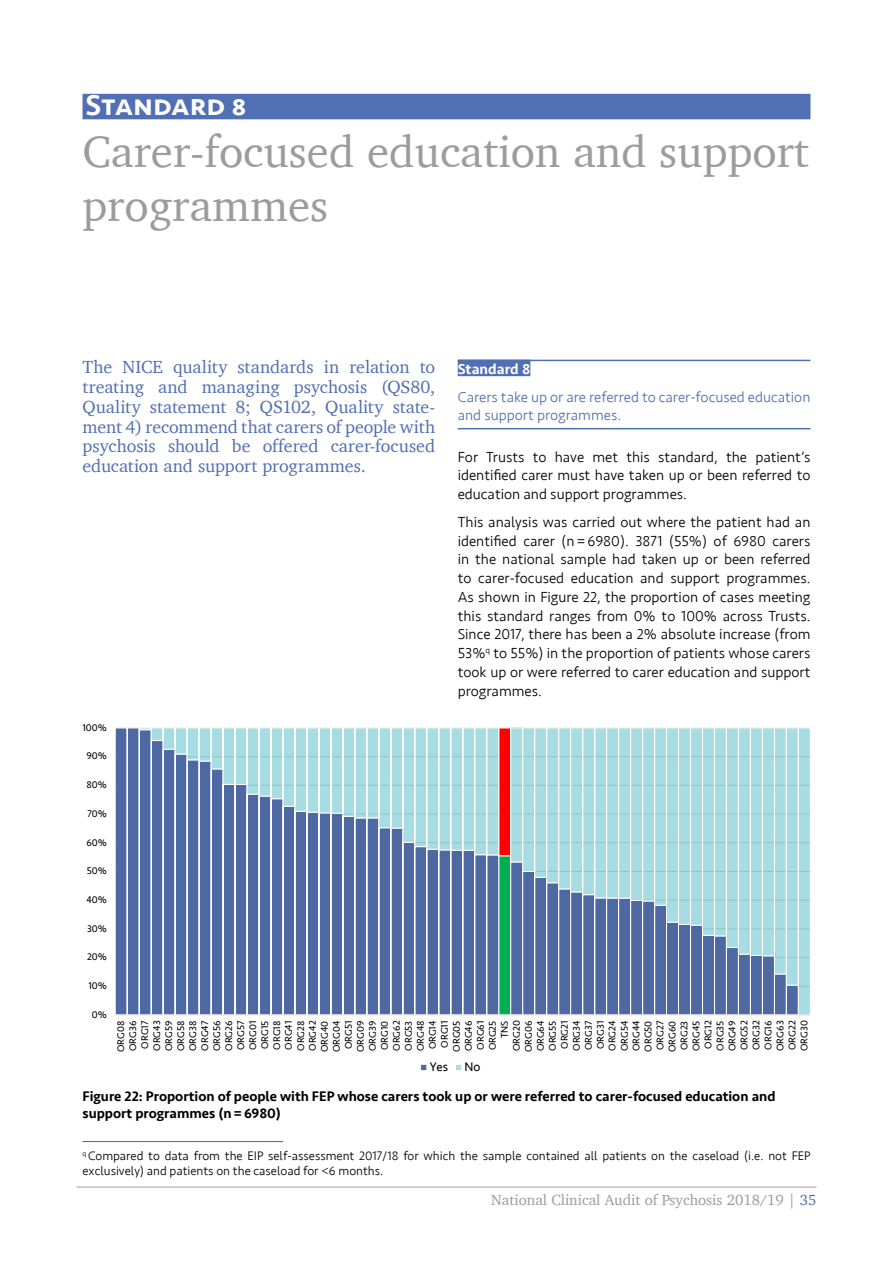
<style>
.page{position:relative;width:893px;height:1263px;background:#fff}
.page>*{position:absolute;margin:0;border:0;box-sizing:border-box;transform-origin:0 0}
.chapter_standard{font:45px/54px "Charter";color:#9d9c9c}
.standard_chapter_hea{font:500 30px "Seravek";color:#fff}
._1st_para{font:18px/19.8px "Charter";color:#516fb4;text-align:justify}
.para{font:300 15px/18.8px "Seravek";color:#000;text-align:justify}
.recommendation_text{font:300 15px/18.8px "Seravek";color:#516fb4}
.t1{font:15px "Charter";color:#9d9c9c}
.recommendation_word{font:500 15px "Seravek";color:#fff}
.figure_caption{font:500 14.25px/17.2px "Seravek";color:#000}
.text_footnote_first{font:300 12.75px/15px "Seravek";color:#000}
.t2{font:12.75px "Seravek";color:#000}
.t3{font:10.05px/12px "Seravek";letter-spacing:-.005em;color:#000;text-align:right}
.s1{color:#516fb4}
</style>
<div class="page">
<hr style="left:77px;top:1187px;width:739px;height:1px;background:#9d9c9c">
<div style="left:82px;top:94px;width:728px;height:25px;background:#516fb4"></div>
<hr style="left:458px;top:360px;width:352px;height:1px;background:#516fb4">
<div style="left:458px;top:360px;width:72px;height:16px;background:#516fb4"></div>
<hr style="left:458px;top:428px;width:352px;height:1px;background:#516fb4">
<hr style="left:82px;top:1141px;width:201px;height:1px;background:#516fb4">
<svg style="left:115px;top:728px;width:24px;height:286px;background:#637bae"></svg>
<svg style="left:140px;top:728px;width:671px;height:287px;background:#87a8c5"></svg>
<hr style="left:115px;top:1014px;width:695px;height:1px;background:#d9d9d9">
<div style="left:420px;top:1064px;width:7px;height:7px;border:1px solid #fff"></div>
<div style="left:455px;top:1064px;width:7px;height:6px;background:#a7dde2"></div>
<div style="left:455px;top:1064px;width:7px;height:7px;border:1px solid #fff"></div>
<p class="standard_chapter_hea" style="left:86px;top:86px;width:163px">Standard 8</p>
<p class="chapter_standard" style="left:82px;top:124px;width:728px">Carer-focused education and support programmes</p>
<p class="_1st_para" style="left:82px;top:357px;width:354px">The NICE quality standards in relation to treating and managing psychosis (QS80, Quality statement 8; QS102, Quality state&shy;ment 4) recommend that carers of people with psychosis should be offered carer-focused education and support programmes.</p>
<p class="t3" style="left:82px;top:721px;width:26px">100%</p>
<p class="t3" style="left:86px;top:750px;width:22px">90%</p>
<p class="t3" style="left:86px;top:779px;width:22px">80%</p>
<p class="t3" style="left:87px;top:807px;width:21px">70%</p>
<p class="t3" style="left:86px;top:836px;width:22px">60%</p>
<p class="t3" style="left:87px;top:865px;width:22px">50%</p>
<p class="t3" style="left:87px;top:893px;width:22px">40%</p>
<p class="t3" style="left:87px;top:922px;width:21px">30%</p>
<p class="t3" style="left:87px;top:951px;width:21px">20%</p>
<p class="t3" style="left:88px;top:979px;width:20px">10%</p>
<p class="t3" style="left:92px;top:1008px;width:17px">0%</p>
<p class="recommendation_word" style="left:458px;top:360px;width:74px">Standard 8</p>
<p class="recommendation_text" style="left:458px;top:388px;width:354px">Carers take up or are referred to carer-focused education and support programmes.</p>
<p class="para" style="left:458px;top:448px;width:354px">For Trusts to have met this standard, the patient’s identified carer must have taken up or been referred to education and support programmes.</p>
<p class="para" style="left:458px;top:513px;width:354px">This analysis was carried out where the patient had an identified carer (n=6980). 3871 (55%) of 6980 carers in the national sample had taken up or been referred to carer-focused education and support programmes.<br>As shown in Figure 22, the proportion of cases meeting this standard ranges from 0% to 100% across Trusts.<br>Since 2017, there has been a 2% absolute increase (from 53%<sup>q</sup> to 55%) in the proportion of patients whose carers took up or were referred to carer education and support programmes.</p>
<p class="t3" style="left:115px;top:1052px;width:33px;rotate:-90deg">ORG08<br>ORG36<br>ORG17<br>ORG43<br>ORG59<br>ORG58<br>ORG38<br>ORG47<br>ORG56<br>ORG26<br>ORG57<br>ORG01<br>ORG15<br>ORG18<br>ORG41<br>ORG28<br>ORG42<br>ORG40<br>ORG04<br>ORG51<br>ORG09<br>ORG39<br>ORG10<br>ORG62<br>ORG53<br>ORG48<br>ORG14<br>ORG11<br>ORG05<br>ORG46<br>ORG61<br>ORG25<br>TNS<br>ORG20<br>ORG06<br>ORG64<br>ORG55<br>ORG21<br>ORG34<br>ORG37<br>ORG31<br>ORG24<br>ORG54<br>ORG44<br>ORG50<br>ORG27<br>ORG60<br>ORG23<br>ORG45<br>ORG12<br>ORG35<br>ORG49<br>ORG52<br>ORG32<br>ORG16<br>ORG63<br>ORG22<br>ORG30</p>
<p class="t2" style="left:430px;top:1057px;width:20px">Yes</p>
<p class="t2" style="left:465px;top:1057px;width:18px">No</p>
<p class="figure_caption" style="left:82px;top:1087px;width:694px">Figure 22: Proportion of people with FEP whose carers took up or were referred to carer-focused education and support programmes (n=6980)</p>
<p class="text_footnote_first" style="left:82px;top:1148px;width:729px"><sup>q</sup> Compared to data from the EIP self-assessment 2017/18 for which the sample contained all patients on the caseload (i.e. not FEP exclusively) and patients on the caseload for &lt;6 months.</p>
<p class="t1" style="left:491px;top:1187px;width:327px">National Clinical Audit of Psychosis 2018/19 | <span class="s1">35</span></p>
</div>
